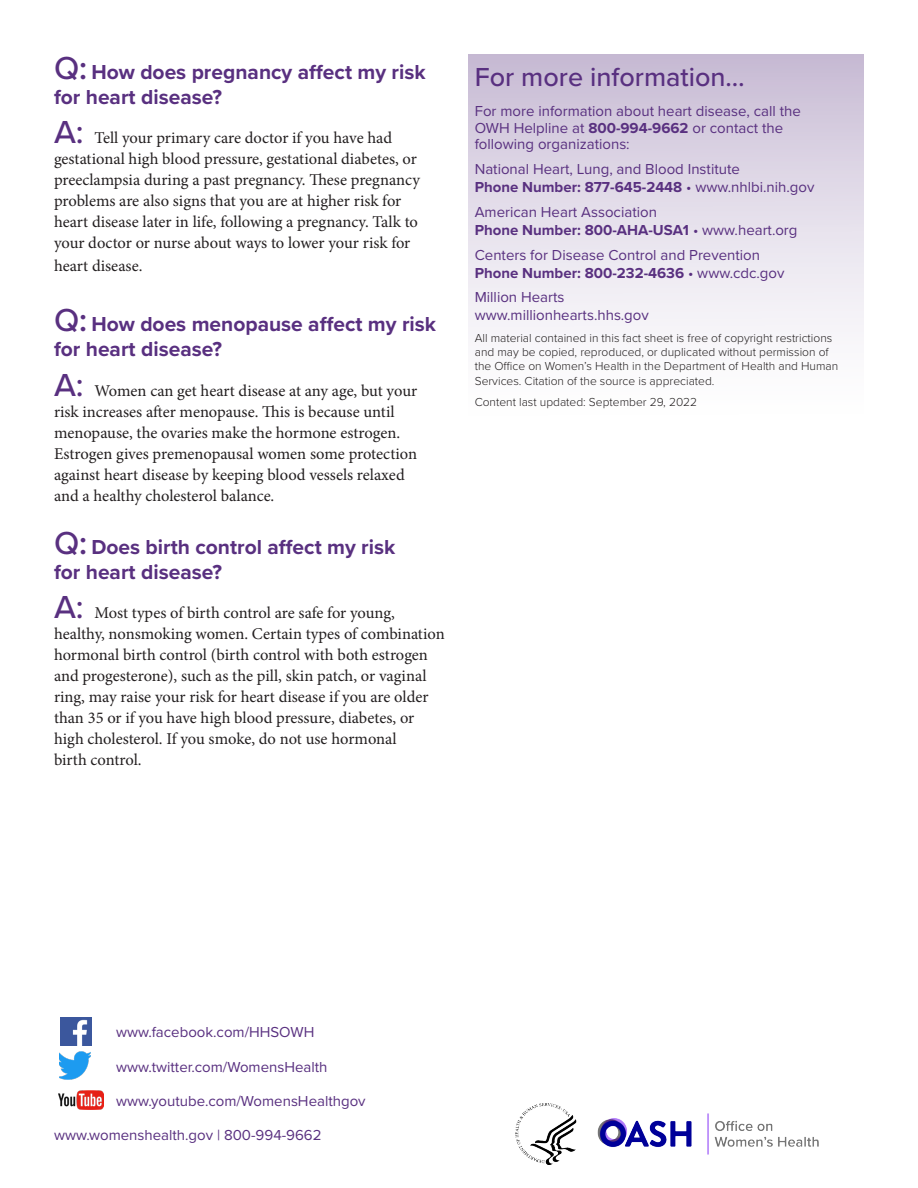
<style>
.page{position:relative;width:918px;height:1188px;background:#fff}
.page>*{position:absolute;margin:0;border:0;box-sizing:border-box;transform-origin:0 0}
.t1{font:500 27px "Proxima Nova";color:#593080}
.t2{font:700 21px/25.2px "Proxima Nova";color:#593080}
.t3{font:16.5px/21px "Minion Pro";letter-spacing:-.005em;color:#231f20}
.t4{font:15px/18px "Proxima Nova";color:#593080}
.t5{font:300 12px/14.4px "Proxima Nova";color:#231f20}
.s1{font-weight:500;font-size:33px}
.s2{font-weight:600;font-size:33px}
.s3{font-family:"Proxima Nova";font-weight:500;font-size:33px;color:#593080}
.s4{font-weight:700}
</style>
<div class="page">
<div style="left:468px;top:54px;width:395px;height:536px;background:linear-gradient(to bottom,#d1c7dc,#fff)"></div>
<img style="left:61px;top:1017px;width:30px;height:28px">
<img style="left:59px;top:1052px;width:31px;height:28px">
<img style="left:58px;top:1091px;width:46px;height:18px">
<img style="left:515px;top:1104px;width:303px;height:60px">
<p class="t2" style="left:54px;top:59px;width:373px"><span class="s1">Q</span><span class="s2">:</span> How does pregnancy affect my risk for heart disease?</p>
<p class="t3" style="left:54px;top:128px;width:367px"><span class="s3">A:</span> Tell your primary care doctor if you have had gestational high blood pressure, gestational diabetes, or preeclampsia during a past pregnancy. These pregnancy problems are also signs that you are at higher risk for heart disease later in life, following a pregnancy. Talk to your doctor or nurse about ways to lower your risk for</p>
<p class="t3" style="left:54px;top:255px;width:90px">heart disease.</p>
<p class="t2" style="left:54px;top:311px;width:384px"><span class="s1">Q</span><span class="s2">:</span> How does menopause affect my risk for heart disease?</p>
<p class="t3" style="left:54px;top:380px;width:365px"><span class="s3">A:</span> Women can get heart disease at any age, but your risk increases after menopause. This is because until menopause, the ovaries make the hormone estrogen.<br>Estrogen gives premenopausal women some protection against heart disease by keeping blood vessels relaxed and a healthy cholesterol balance.</p>
<p class="t2" style="left:54px;top:534px;width:343px"><span class="s1">Q</span><span class="s2">:</span> Does birth control affect my risk for heart disease?</p>
<p class="t3" style="left:54px;top:603px;width:392px"><span class="s3">A:</span> Most types of birth control are safe for young, healthy, nonsmoking women. Certain types of combination hormonal birth control (birth control with both estrogen and progesterone), such as the pill, skin patch, or vaginal ring, may raise your risk for heart disease if you are older than 35 or if you have high blood pressure, diabetes, or high cholesterol. If you smoke, do not use hormonal<br>birth control.</p>
<p class="t1" style="left:475px;top:57px;width:272px">For more information…</p>
<p class="t4" style="left:475px;top:102px;width:328px;line-height:16.5px">For more information about heart disease, call the<br>OWH Helpline at <span class="s4">800-994-9662</span> or contact the following organizations:</p>
<p class="t4" style="left:475px;top:159px;width:341px">National Heart, Lung, and Blood Institute<br><span class="s4">Phone Number: 877-645-2448</span> • www.nhlbi.nih.gov</p>
<p class="t4" style="left:475px;top:202px;width:324px">American Heart Association<br><span class="s4">Phone Number: 800-AHA-USA1</span> • www.heart.org</p>
<p class="t4" style="left:475px;top:245px;width:311px">Centers for Disease Control and Prevention<br><span class="s4">Phone Number: 800-232-4636</span> • www.cdc.gov</p>
<p class="t4" style="left:475px;top:288px;width:176px">Million Hearts www.millionhearts.hhs.gov</p>
<p class="t5" style="left:475px;top:330px;width:365px">All material contained in this fact sheet is free of copyright restrictions and may be copied, reproduced, or duplicated without permission of the Office on Women’s Health in the Department of Health and Human Services. Citation of the source is appreciated.</p>
<p class="t5" style="left:475px;top:394px;width:224px">Content last updated: September 29, 2022</p>
<p class="t4" style="left:116px;top:1023px;width:200px">www.facebook.com/HHSOWH</p>
<p class="t4" style="left:116px;top:1057px;width:213px">www.twitter.com/WomensHealth</p>
<p class="t4" style="left:116px;top:1091px;width:251px">www.youtube.com/WomensHealthgov</p>
<p class="t4" style="left:54px;top:1125px;width:269px">www.womenshealth.gov | 800-994-9662</p>
</div>
